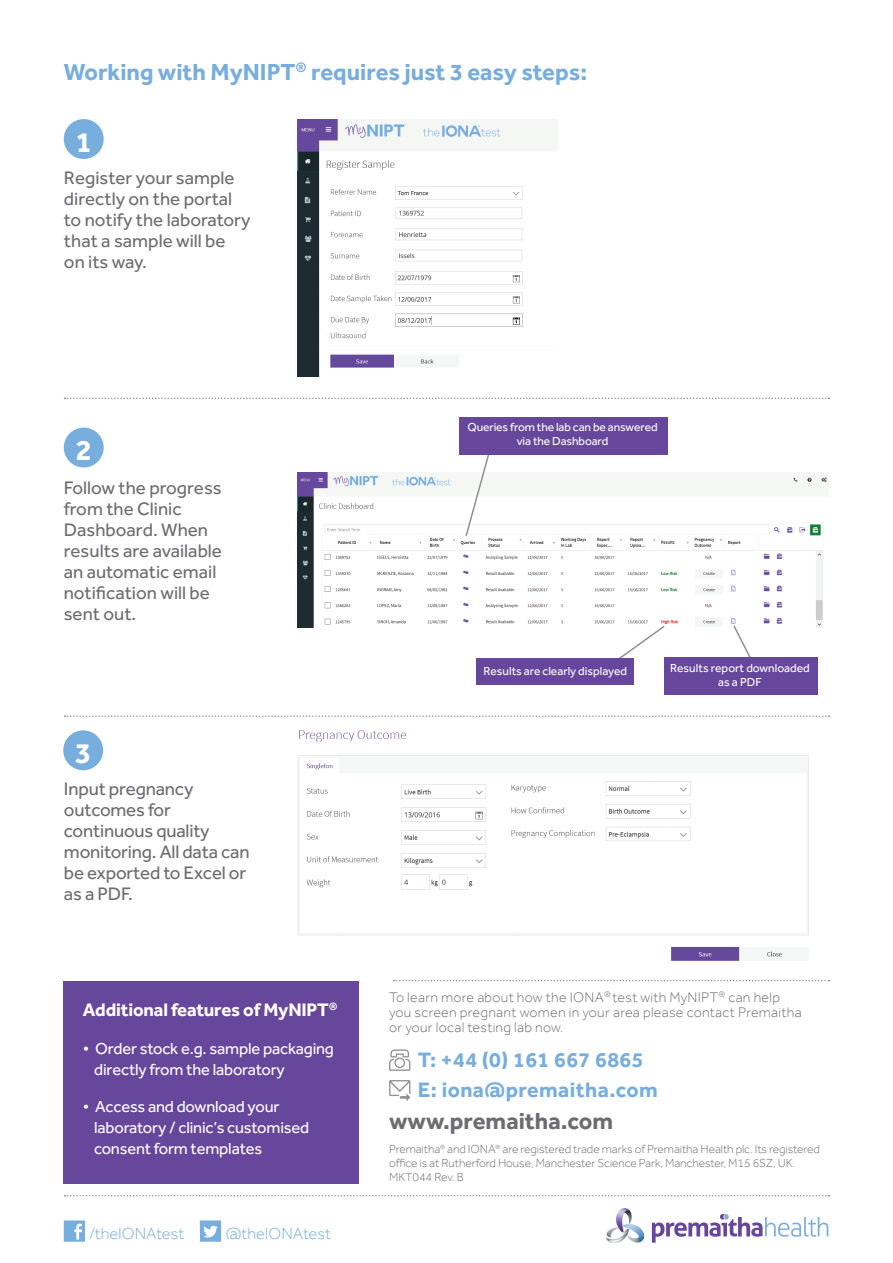
<style>
.page{position:relative;width:893px;height:1263px;background:#fff}
.page>*{position:absolute;margin:0;border:0;box-sizing:border-box;transform-origin:0 0}
.t1{font:700 29.55px "Effra";color:#fff}
.t2{font:700 24px "Effra";color:#77aede}
.t3{font:700 24px "Effra";color:#6c6d70}
.t4{font:700 21.6px "Effra";letter-spacing:.02em;color:#77aede}
.t5{font:18.75px/21px "Effra";color:#6c6d70}
.t6{font:700 18.75px "Effra";letter-spacing:-.01em;color:#fff}
.t7{font:16.5px "Effra";letter-spacing:-.01em;color:#fff}
.t8{font:300 16.5px "Effra";color:#77aede}
.t9{font:300 14.25px "Effra";letter-spacing:.02em;color:#6c6d70}
.t10{font:300 12px/14.4px "Effra";letter-spacing:-.005em;color:#6c6d70}
.t11{font:12px/13.5px "Effra";color:#fff;text-align:center}
</style>
<div class="page">
<svg style="left:65px;top:398px;width:764px;height:1px"></svg>
<svg style="left:65px;top:715px;width:764px;height:2px"></svg>
<svg style="left:394px;top:980px;width:435px;height:1px"></svg>
<svg style="left:65px;top:1195px;width:764px;height:1px"></svg>
<img style="left:606px;top:1209px;width:37px;height:33px">
<svg style="left:652px;top:1214px;width:176px;height:29px"></svg>
<svg style="left:64px;top:1220px;width:21px;height:22px"></svg>
<svg style="left:200px;top:1220px;width:21px;height:22px"></svg>
<div style="left:64px;top:119px;width:40px;height:40px;background:#77aede;border-radius:50%"></div>
<div style="left:64px;top:428px;width:40px;height:39px;background:#77aede;border-radius:50%"></div>
<div style="left:63px;top:730px;width:40px;height:40px;background:#77aede;border-radius:50%"></div>
<img style="left:298px;top:119px;width:225px;height:257px">
<img style="left:298px;top:472px;width:529px;height:155px">
<img style="left:298px;top:730px;width:511px;height:231px">
<svg style="left:389px;top:1080px;width:21px;height:21px"></svg>
<svg style="left:389px;top:1049px;width:21px;height:22px"></svg>
<svg style="left:612px;top:624px;width:54px;height:34px"></svg>
<svg style="left:732px;top:624px;width:31px;height:34px"></svg>
<svg style="left:464px;top:455px;width:27px;height:83px"></svg>
<div style="left:459px;top:418px;width:208px;height:37px;background:#67479c"></div>
<div style="left:477px;top:658px;width:157px;height:27px;background:#67479c"></div>
<div style="left:664px;top:658px;width:153px;height:37px;background:#67479c"></div>
<div style="left:63px;top:981px;width:296px;height:203px;background:#67479c"></div>
<p class="t2" style="left:64px;top:57px;width:525px">Working with MyNIPT<sup>®</sup> requires just 3 easy steps:</p>
<p class="t1" style="left:76px;top:124px;width:18px">1</p>
<p class="t5" style="left:64px;top:167px;width:188px">Register your sample directly on the portal to notify the laboratory that a sample will be</p>
<p class="t5" style="left:64px;top:251px;width:84px">on its way.</p>
<p class="t1" style="left:76px;top:432px;width:18px">2</p>
<p class="t5" style="left:64px;top:477px;width:160px">Follow the progress from the Clinic<br>Dashboard. When results are available an automatic email notification will be</p>
<p class="t5" style="left:64px;top:603px;width:74px">sent out.</p>
<p class="t1" style="left:75px;top:735px;width:18px">3</p>
<p class="t5" style="left:64px;top:778px;width:187px">Input pregnancy outcomes for continuous quality monitoring. All data can be exported to Excel or as a PDF.</p>
<p class="t6" style="left:83px;top:999px;width:256px">Additional features of MyNIPT<sup>®</sup></p>
<p class="t7" style="left:83px;top:1039px;width:253px">• Order stock e.g. sample packaging</p>
<p class="t7" style="left:94px;top:1060px;width:192px">directly from the laboratory</p>
<p class="t7" style="left:83px;top:1097px;width:198px">• Access and download your</p>
<p class="t7" style="left:94px;top:1118px;width:217px">laboratory / clinic’s customised</p>
<p class="t7" style="left:94px;top:1139px;width:170px">consent form templates</p>
<p class="t8" style="left:89px;top:1224px;width:96px">/theIONAtest</p>
<p class="t8" style="left:226px;top:1224px;width:107px">@theIONAtest</p>
<p class="t11" style="left:468px;top:421px;width:192px">Queries from the lab can be answered via the Dashboard</p>
<p class="t11" style="left:483px;top:664px;width:145px">Results are clearly displayed</p>
<p class="t11" style="left:670px;top:661px;width:141px">Results report downloaded as a PDF</p>
<p class="t9" style="left:389px;top:989px;width:392px">To learn more about how the IONA<sup>®</sup> test with MyNIPT<sup>®</sup> can help</p>
<p class="t9" style="left:389px;top:1004px;width:414px">you screen pregnant women in your area please contact Premaitha</p>
<p class="t9" style="left:389px;top:1019px;width:176px">or your local testing lab now.</p>
<p class="t4" style="left:418px;top:1046px;width:227px">T: +44 (0) 161 667 6865</p>
<p class="t4" style="left:418px;top:1076px;width:241px">E: iona@premaitha.com</p>
<p class="t3" style="left:389px;top:1106px;width:225px">www.premaitha.com</p>
<p class="t10" style="left:389px;top:1141px;width:432px">Premaitha<sup>®</sup> and IONA<sup>®</sup> are registered trade marks of Premaitha Health plc. Its registered office is at Rutherford House, Manchester Science Park, Manchester, M15 6SZ, UK.</p>
<p class="t10" style="left:389px;top:1170px;width:76px">MKT044 Rev. B</p>
</div>
